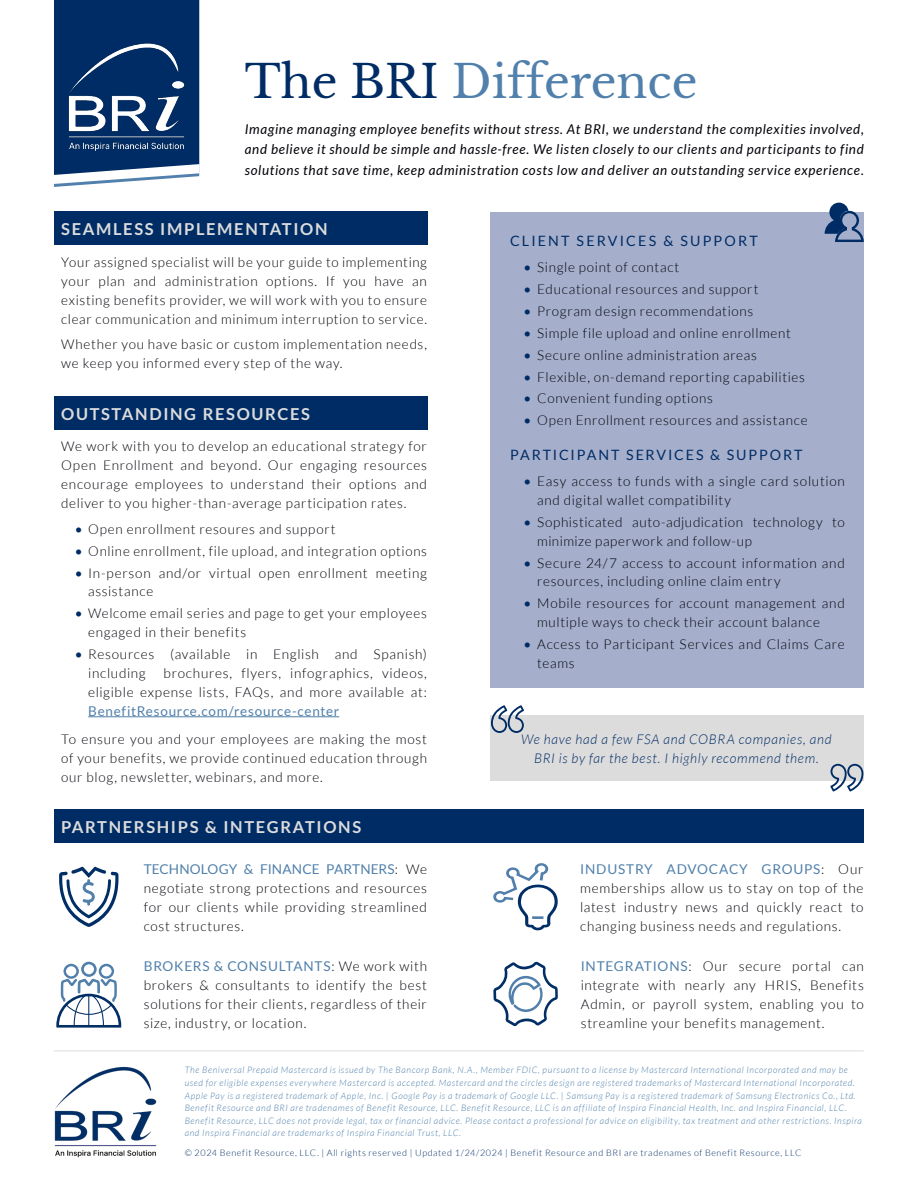
<style>
.page{position:relative;width:918px;height:1188px;background:#fff}
.page>*{position:absolute;margin:0;border:0;box-sizing:border-box;transform-origin:0 0}
.Page_Title{font:45px "Libre Baskerville";color:#5080ab}
.Subhead{font:700 16.5px "Lato";letter-spacing:.1em;color:#dcdcdc}
.Subhead-Level2{font:14.25px "Lato";letter-spacing:.14em;color:#002c65}
.Lower_Page_Body{font:300 13.5px/18.9px "Lato";letter-spacing:.05em;color:#000109}
.Lower_Page_Body-2{font:italic 13.5px/20.2px "Lato";letter-spacing:.055em;color:#000109;text-align:justify}
.Lower_Page_Body-3{font:italic 300 13.5px/18.9px "Lato";letter-spacing:.055em;color:#002c65;text-align:center}
.Lower_Page_Body-4{font:italic 300 9px/12.6px "Lato";letter-spacing:.065em;color:#5080ab}
.Lower_Page_Body-5{font:300 9px "Lato";letter-spacing:.07em;color:#002c65}
.s1{color:#002c65}
.s2{font-weight:400;color:#002c65}
.s3{font-weight:400;color:#5080ab}
</style>
<div class="page">
<img style="left:54px;top:1066px;width:103px;height:92px">
<hr style="left:88px;top:716px;width:251px;height:1px;background:#5080ab">
<div style="left:54px;top:396px;width:373px;height:33px;background:#002c65"></div>
<div style="left:54px;top:809px;width:810px;height:34px;background:#002c65"></div>
<div style="left:54px;top:212px;width:373px;height:33px;background:#002c65"></div>
<div style="left:491px;top:212px;width:373px;height:476px;background:#a5afcb"></div>
<svg style="left:825px;top:203px;width:39px;height:39px"></svg>
<div style="left:491px;top:715px;width:373px;height:65px;background:#dcdcdc"></div>
<svg style="left:491px;top:705px;width:33px;height:28px"></svg>
<svg style="left:830px;top:764px;width:33px;height:28px"></svg>
<hr style="left:54px;top:1051px;width:810px;height:1px;background:#dcdcdc">
<svg style="left:493px;top:962px;width:65px;height:64px"></svg>
<svg style="left:493px;top:863px;width:65px;height:67px"></svg>
<svg style="left:56px;top:962px;width:65px;height:66px"></svg>
<svg style="left:59px;top:867px;width:59px;height:60px"></svg>
<svg style="left:54px;top:0;width:145px;height:187px"></svg>
<img style="left:54px;top:29px;width:145px;height:124px">
<p class="Page_Title" style="left:245px;top:54px;width:454px"><span class="s1">The BRI</span> Difference</p>
<p class="Lower_Page_Body-2" style="left:245px;top:120px;width:621px">Imagine managing employee benefits without stress. At BRI, we understand the complexities involved, and believe it should be simple and hassle-free. We listen closely to our clients and participants to find solutions that save time, keep administration costs low and deliver an outstanding service experience.</p>
<p class="Subhead" style="left:61px;top:220px;width:268px">SEAMLESS IMPLEMENTATION</p>
<p class="Lower_Page_Body" style="left:61px;top:253px;width:367px;text-align:justify">Your assigned specialist will be your guide to implementing your plan and administration options. If you have an existing benefits provider, we will work with you to ensure clear communication and minimum interruption to service.</p>
<p class="Lower_Page_Body" style="left:61px;top:335px;width:367px">Whether you have basic or custom implementation needs, we keep you informed every step of the way.</p>
<p class="Subhead" style="left:61px;top:404px;width:250px">OUTSTANDING RESOURCES</p>
<p class="Lower_Page_Body" style="left:61px;top:437px;width:367px;text-align:justify">We work with you to develop an educational strategy for Open Enrollment and beyond. Our engaging resources encourage employees to understand their options and deliver to you higher-than-average participation rates.</p>
<p class="Lower_Page_Body" style="left:75px;top:520px;width:262px"><span class="s2">•</span> Open enrollment resoures and support</p>
<p class="Lower_Page_Body" style="left:75px;top:541px;width:354px"><span class="s2">•</span> Online enrollment, file upload, and integration options</p>
<p class="Lower_Page_Body" style="left:88px;top:563px;width:340px;text-indent:-14px"><span class="s2">•</span> In-person and/or virtual open enrollment meeting assistance</p>
<p class="Lower_Page_Body" style="left:88px;top:604px;width:340px;text-indent:-14px"><span class="s2">•</span> Welcome email series and page to get your employees engaged in their benefits</p>
<p class="Lower_Page_Body" style="left:88px;top:645px;width:340px;text-indent:-14px"><span class="s2">•</span> Resources (available in English and Spanish) including</p>
<p class="Lower_Page_Body" style="left:88px;top:664px;width:340px;text-align:justify;text-indent:75px">brochures, flyers, infographics, videos, eligible expense lists, FAQs, and more available at:<br><span class="s3">BenefitResource.com/resource-center</span></p>
<p class="Lower_Page_Body" style="left:61px;top:730px;width:367px;text-align:justify">To ensure you and your employees are making the most of your benefits, we provide continued education through our blog, newsletter, webinars, and more.</p>
<p class="Subhead" style="left:61px;top:817px;width:301px">PARTNERSHIPS &amp; INTEGRATIONS</p>
<p class="Subhead-Level2" style="left:510px;top:233px;width:249px">CLIENT SERVICES &amp; SUPPORT</p>
<p class="Lower_Page_Body" style="left:524px;top:258px;width:157px"><span class="s2">•</span> Single point of contact</p>
<p class="Lower_Page_Body" style="left:524px;top:280px;width:236px"><span class="s2">•</span> Educational resources and support</p>
<p class="Lower_Page_Body" style="left:524px;top:302px;width:231px"><span class="s2">•</span> Program design recommendations</p>
<p class="Lower_Page_Body" style="left:524px;top:324px;width:269px"><span class="s2">•</span> Simple file upload and online enrollment</p>
<p class="Lower_Page_Body" style="left:524px;top:345px;width:235px"><span class="s2">•</span> Secure online administration areas</p>
<p class="Lower_Page_Body" style="left:524px;top:367px;width:283px"><span class="s2">•</span> Flexible, on-demand reporting capabilities</p>
<p class="Lower_Page_Body" style="left:524px;top:389px;width:191px"><span class="s2">•</span> Convenient funding options</p>
<p class="Lower_Page_Body" style="left:524px;top:411px;width:286px"><span class="s2">•</span> Open Enrollment resources and assistance</p>
<p class="Subhead-Level2" style="left:510px;top:447px;width:294px">PARTICIPANT SERVICES &amp; SUPPORT</p>
<p class="Lower_Page_Body" style="left:537px;top:472px;width:309px;text-indent:-14px"><span class="s2">•</span> Easy access to funds with a single card solution and digital wallet compatibility</p>
<p class="Lower_Page_Body" style="left:537px;top:513px;width:309px;text-indent:-14px"><span class="s2">•</span> Sophisticated auto-adjudication technology to minimize paperwork and follow-up</p>
<p class="Lower_Page_Body" style="left:537px;top:553px;width:309px;text-indent:-14px"><span class="s2">•</span> Secure 24/7 access to account information and resources, including online claim entry</p>
<p class="Lower_Page_Body" style="left:537px;top:594px;width:309px;text-indent:-14px"><span class="s2">•</span> Mobile resources for account management and multiple ways to check their account balance</p>
<p class="Lower_Page_Body" style="left:537px;top:635px;width:309px;text-indent:-14px"><span class="s2">•</span> Access to Participant Services and Claims Care teams</p>
<p class="Lower_Page_Body-3" style="left:521px;top:730px;width:312px">We have had a few FSA and COBRA companies, and<br>BRI is by far the best. I highly recommend them.</p>
<p class="Lower_Page_Body" style="left:144px;top:860px;width:285px;text-align:justify"><span class="s3">TECHNOLOGY &amp; FINANCE PARTNERS</span>: We negotiate strong protections and resources for our clients while providing streamlined cost structures.</p>
<p class="Lower_Page_Body" style="left:144px;top:957px;width:285px;text-align:justify"><span class="s3">BROKERS &amp; CONSULTANTS</span>: We work with brokers &amp; consultants to identify the best solutions for their clients, regardless of their size, industry, or location.</p>
<p class="Lower_Page_Body" style="left:581px;top:957px;width:285px;text-align:justify"><span class="s3">INTEGRATIONS</span>: Our secure portal can integrate with nearly any HRIS, Benefits Admin, or payroll system, enabling you to streamline your benefits management.</p>
<p class="Lower_Page_Body" style="left:580px;top:860px;width:285px;text-align:justify"><span class="s3">INDUSTRY ADVOCACY GROUPS</span>: Our memberships allow us to stay on top of the latest industry news and quickly react to changing business needs and regulations.</p>
<p class="Lower_Page_Body-4" style="left:185px;top:1064px;width:679px">The Beniversal Prepaid Mastercard is issued by The Bancorp Bank, N.A., Member FDIC, pursuant to a license by Mastercard International Incorporated and may be used for eligible expenses everywhere Mastercard is accepted. Mastercard and the circles design are registered trademarks of Mastercard International Incorporated.<br>Apple Pay is a registered trademark of Apple, Inc. | Google Pay is a trademark of Google LLC. | Samsung Pay is a registered trademark of Samsung Electronics Co., Ltd.<br>Benefit Resource and BRI are tradenames of Benefit Resource, LLC. Benefit Resource, LLC is an affiliate of Inspira Financial Health, Inc. and Inspira Financial, LLC.<br>Benefit Resource, LLC does not provide legal, tax or financial advice. Please contact a professional for advice on eligibility, tax treatment and other restrictions. Inspira and Inspira Financial are trademarks of Inspira Financial Trust, LLC.</p>
<p class="Lower_Page_Body-5" style="left:185px;top:1148px;width:618px">© 2024 Benefit Resource, LLC. | All rights reserved | Updated 1/24/2024 | Benefit Resource and BRI are tradenames of Benefit Resource, LLC</p>
</div>
